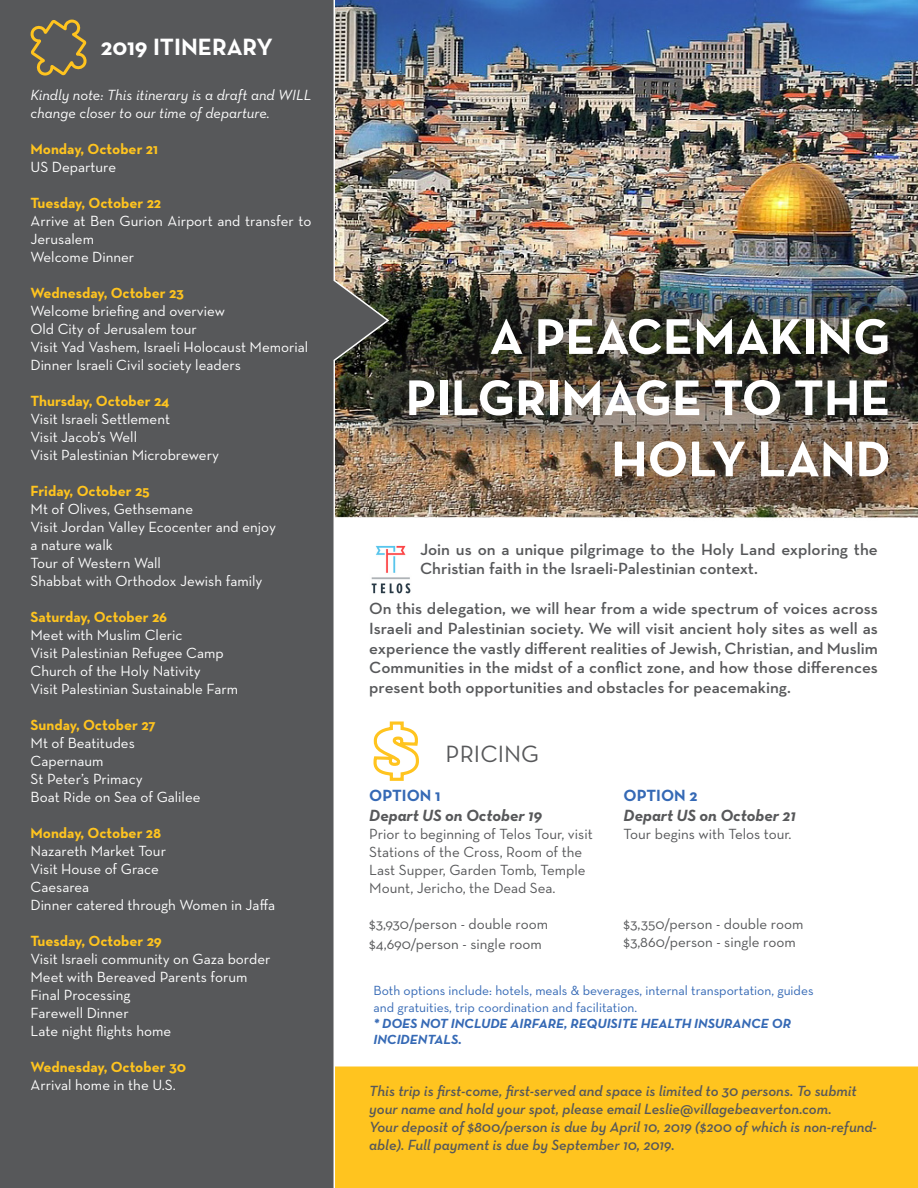
<style>
.page{position:relative;width:918px;height:1188px;background:#fff}
.page>*{position:absolute;margin:0;border:0;box-sizing:border-box;transform-origin:0 0}
.Headline{font:700 51px/61.2px "Neutra Text";color:#fff;text-align:right}
._2nd_Section_Header{font:700 24px "Neutra Text";color:#fff}
._2nd_Section_Header-2{font:24px "Neutra Text";color:#57585a}
.Body_Text{font:600 16.5px/19.8px "Neutra Text";color:#57585a}
.Body_Text-2{font:italic 700 16.5px "Neutra Text";color:#57585a}
.Body_Text-3{font:700 16.5px "Neutra Text";color:#3569b5}
.Body_Text-4{font:15px/18px "Neutra Text";color:#fff}
.Body_Text-5{font:italic 600 15px/18px "Neutra Text";color:#57585a}
.Body_Text-6{font:15px/18px "Neutra Text";color:#57585a}
.Body_Text-7{font:700 15px "Neutra Text";color:#ffc41f}
.Body_Text-8{font:italic 15px/18px "Neutra Text";color:#fff}
.Body_Text-9{font:13.5px/16.2px "Neutra Text";color:#3569b5}
.Body_Text-10{font:italic 700 13.5px/16.2px "Neutra Text";color:#3569b5}
</style>
<div class="page">
<div style="left:391px;top:1066px;width:527px;height:122px;background:#ffc41f"></div>
<img style="left:391px;top:0;width:527px;height:273px">
<svg style="left:0;top:0;width:391px;height:1188px;background:#666665"></svg>
<img style="left:362px;top:534px;width:49px;height:70px">
<svg style="left:27px;top:17px;width:63px;height:61px;background:#756b4f"></svg>
<div style="left:363px;top:273px;width:555px;height:250px;background:#231f20;opacity:.36"></div>
<svg style="left:372px;top:720px;width:47px;height:62px"></svg>
<p class="_2nd_Section_Header" style="left:101px;top:31px;width:174px">2019 ITINERARY</p>
<p class="Body_Text-8" style="left:31px;top:86px;width:283px">Kindly note: This itinerary is a draft and WILL change closer to our time of departure.</p>
<p class="Body_Text-7" style="left:31px;top:140px;width:129px">Monday, October 21</p>
<p class="Body_Text-4" style="left:31px;top:158px;width:87px">US Departure</p>
<p class="Body_Text-7" style="left:31px;top:194px;width:132px">Tuesday, October 22</p>
<p class="Body_Text-4" style="left:31px;top:212px;width:283px">Arrive at Ben Gurion Airport and transfer to<br>Jerusalem</p>
<p class="Body_Text-4" style="left:31px;top:248px;width:105px">Welcome Dinner</p>
<p class="Body_Text-7" style="left:31px;top:284px;width:155px">Wednesday, October 23</p>
<p class="Body_Text-4" style="left:31px;top:302px;width:196px">Welcome briefing and overview</p>
<p class="Body_Text-4" style="left:31px;top:320px;width:168px">Old City of Jerusalem tour</p>
<p class="Body_Text-4" style="left:31px;top:338px;width:279px">Visit Yad Vashem, Israeli Holocaust Memorial</p>
<p class="Body_Text-4" style="left:31px;top:356px;width:212px">Dinner Israeli Civil society leaders</p>
<p class="Body_Text-7" style="left:31px;top:392px;width:141px">Thursday, October 24</p>
<p class="Body_Text-4" style="left:31px;top:410px;width:141px">Visit Israeli Settlement</p>
<p class="Body_Text-4" style="left:31px;top:428px;width:108px">Visit Jacob’s Well</p>
<p class="Body_Text-4" style="left:31px;top:446px;width:190px">Visit Palestinian Microbrewery</p>
<p class="Body_Text-7" style="left:31px;top:482px;width:121px">Friday, October 25</p>
<p class="Body_Text-4" style="left:31px;top:500px;width:164px">Mt of Olives, Gethsemane</p>
<p class="Body_Text-4" style="left:31px;top:518px;width:247px">Visit Jordan Valley Ecocenter and enjoy a nature walk</p>
<p class="Body_Text-4" style="left:31px;top:554px;width:132px">Tour of Western Wall</p>
<p class="Body_Text-4" style="left:31px;top:572px;width:233px">Shabbat with Orthodox Jewish family</p>
<p class="Body_Text-7" style="left:31px;top:608px;width:138px">Saturday, October 26</p>
<p class="Body_Text-4" style="left:31px;top:626px;width:153px">Meet with Muslim Cleric</p>
<p class="Body_Text-4" style="left:31px;top:644px;width:195px">Visit Palestinian Refugee Camp</p>
<p class="Body_Text-4" style="left:31px;top:662px;width:172px">Church of the Holy Nativity</p>
<p class="Body_Text-4" style="left:31px;top:680px;width:209px">Visit Palestinian Sustainable Farm</p>
<p class="Body_Text-7" style="left:31px;top:716px;width:127px">Sunday, October 27</p>
<p class="Body_Text-4" style="left:31px;top:734px;width:106px">Mt of Beatitudes</p>
<p class="Body_Text-4" style="left:31px;top:752px;width:75px">Capernaum</p>
<p class="Body_Text-4" style="left:31px;top:770px;width:114px">St Peter’s Primacy</p>
<p class="Body_Text-4" style="left:31px;top:788px;width:172px">Boat Ride on Sea of Galilee</p>
<p class="Body_Text-7" style="left:31px;top:824px;width:132px">Monday, October 28</p>
<p class="Body_Text-4" style="left:31px;top:842px;width:137px">Nazareth Market Tour</p>
<p class="Body_Text-4" style="left:31px;top:860px;width:130px">Visit House of Grace</p>
<p class="Body_Text-4" style="left:31px;top:878px;width:60px">Caesarea</p>
<p class="Body_Text-4" style="left:31px;top:896px;width:246px">Dinner catered through Women in Jaffa</p>
<p class="Body_Text-7" style="left:31px;top:932px;width:133px">Tuesday, October 29</p>
<p class="Body_Text-4" style="left:31px;top:950px;width:241px">Visit Israeli community on Gaza border</p>
<p class="Body_Text-4" style="left:31px;top:968px;width:219px">Meet with Bereaved Parents forum</p>
<p class="Body_Text-4" style="left:31px;top:986px;width:102px">Final Processing</p>
<p class="Body_Text-4" style="left:31px;top:1004px;width:100px">Farewell Dinner</p>
<p class="Body_Text-4" style="left:31px;top:1022px;width:142px">Late night flights home</p>
<p class="Body_Text-7" style="left:31px;top:1058px;width:157px">Wednesday, October 30</p>
<p class="Body_Text-4" style="left:31px;top:1076px;width:147px">Arrival home in the U.S.</p>
<p class="Headline" style="left:406px;top:305px;width:486px">A PEACEMAKING<br>PILGRIMAGE TO THE<br>HOLY LAND</p>
<p class="Body_Text" style="left:420px;top:539px;width:459px">Join us on a unique pilgrimage to the Holy Land exploring the<br>Christian faith in the Israeli-Palestinian context.</p>
<p class="Body_Text" style="left:369px;top:598px;width:510px;text-align:justify">On this delegation, we will hear from a wide spectrum of voices across Israeli and Palestinian society. We will visit ancient holy sites as well as experience the vastly different realities of Jewish, Christian, and Muslim Communities in the midst of a conflict zone, and how those differences present both opportunities and obstacles for peacemaking.</p>
<p class="_2nd_Section_Header-2" style="left:446px;top:739px;width:95px">PRICING</p>
<p class="Body_Text-3" style="left:369px;top:785px;width:73px">OPTION 1</p>
<p class="Body_Text-2" style="left:369px;top:805px;width:174px">Depart US on October 19</p>
<p class="Body_Text-6" style="left:369px;top:824px;width:225px">Prior to beginning of Telos Tour, visit Stations of the Cross, Room of the Last Supper, Garden Tomb, Temple Mount, Jericho, the Dead Sea.</p>
<p class="Body_Text-6" style="left:369px;top:914px;width:180px">$3,930/person - double room</p>
<p class="Body_Text-6" style="left:369px;top:934px;width:174px">$4,690/person - single room</p>
<p class="Body_Text-3" style="left:624px;top:785px;width:75px">OPTION 2</p>
<p class="Body_Text-2" style="left:624px;top:805px;width:174px">Depart US on October 21</p>
<p class="Body_Text-6" style="left:624px;top:824px;width:170px">Tour begins with Telos tour.</p>
<p class="Body_Text-6" style="left:624px;top:914px;width:181px">$3,350/person - double room</p>
<p class="Body_Text-6" style="left:624px;top:932px;width:174px">$3,860/person - single room</p>
<p class="Body_Text-9" style="left:374px;top:983px;width:442px">Both options include: hotels, meals &amp; beverages, internal transportation, guides and gratuities, trip coordination and facilitation.</p>
<p class="Body_Text-10" style="left:374px;top:1015px;width:419px">* DOES NOT INCLUDE AIRFARE, REQUISITE HEALTH INSURANCE OR<br>INCIDENTALS.</p>
<p class="Body_Text-5" style="left:369px;top:1082px;width:489px">This trip is first-come, first-served and space is limited to 30 persons. To submit your name and hold your spot, please email Leslie@villagebeaverton.com.</p>
<p class="Body_Text-5" style="left:369px;top:1118px;width:509px">Your deposit of $800/person is due by April 10, 2019 ($200 of which is non-refund&shy;able). Full payment is due by September 10, 2019.</p>
</div>
